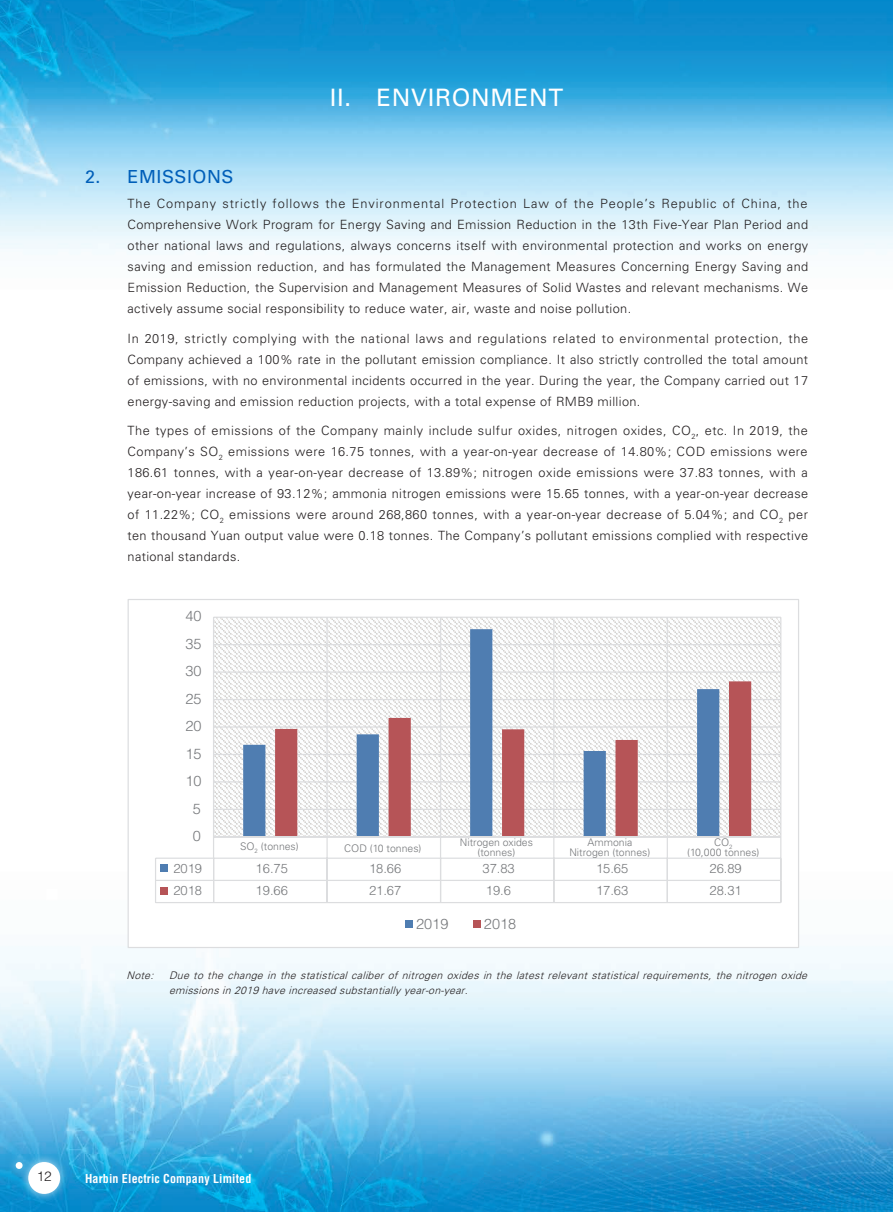
<style>
.page{position:relative;width:893px;height:1212px;background:#fff}
.page>*{position:absolute;margin:0;border:0;box-sizing:border-box;transform-origin:0 0}
.t1{font:24px "Univers LT Std";letter-spacing:.03em;color:#fff}
.t2{font:18px "Univers LT Std";letter-spacing:.03em;color:#005fb9}
.t3{font:300 14.55px "Helvetica LT Std";color:#76787b}
.t4{font:300 13.5px "Helvetica LT Std";color:#231f20}
.t5{font:300 12.9px "Helvetica LT Std";color:#76787b}
.t6{font:300 12.75px/21px "Univers LT Std";letter-spacing:.03em;color:#231f20;text-align:justify}
.t7{font:700 condensed 12px "Helvetica LT Std";letter-spacing:.015em;color:#fff}
.t8{font:italic 300 10.5px/15px "Univers LT Std";color:#231f20}
.t9{font:300 10.5px/10.5px "Univers LT";color:#76787b;text-align:center}
</style>
<div class="page">
<img style="left:0;top:0;width:893px;height:1212px">
<div style="left:19px;top:1152px;width:51px;height:51px;background:#fff;opacity:.75"></div>
<div style="left:28px;top:1162px;width:32px;height:32px;background:#fff;border-radius:50%"></div>
<div style="left:7px;top:1153px;width:25px;height:25px;background:#fff;opacity:.75"></div>
<div style="left:16px;top:1162px;width:7px;height:7px;background:#fff;border-radius:50%"></div>
<div style="left:128px;top:599px;width:670px;height:348px;background:#fff"></div>
<svg style="left:214px;top:618px;width:566px;height:218px;fill:#f6fbfb"></svg>
<hr style="left:214px;top:809px;width:567px;height:1px;background:#dcdddf">
<hr style="left:214px;top:781px;width:567px;height:1px;background:#dcdddf">
<hr style="left:214px;top:754px;width:567px;height:1px;background:#dcdddf">
<hr style="left:214px;top:726px;width:567px;height:2px;background:#dcdddf">
<hr style="left:214px;top:699px;width:567px;height:1px;background:#dcdddf">
<hr style="left:214px;top:671px;width:567px;height:2px;background:#dcdddf">
<hr style="left:214px;top:644px;width:567px;height:1px;background:#dcdddf">
<hr style="left:214px;top:617px;width:567px;height:1px;background:#dcdddf">
<hr style="left:213px;top:617px;width:1px;height:220px;background:#dcdddf">
<hr style="left:326px;top:617px;width:2px;height:220px;background:#dcdddf">
<hr style="left:440px;top:617px;width:1px;height:220px;background:#dcdddf">
<hr style="left:553px;top:617px;width:1px;height:220px;background:#dcdddf">
<hr style="left:667px;top:617px;width:1px;height:220px;background:#dcdddf">
<hr style="left:780px;top:617px;width:1px;height:220px;background:#dcdddf">
<svg style="left:243px;top:629px;width:476px;height:207px"></svg>
<svg style="left:275px;top:681px;width:476px;height:155px"></svg>
<hr style="left:214px;top:836px;width:567px;height:1px;background:#dcdddf">
<hr style="left:326px;top:837px;width:2px;height:21px;background:#dcdddf">
<hr style="left:156px;top:857px;width:625px;height:2px;background:#dcdddf">
<hr style="left:326px;top:858px;width:2px;height:22px;background:#dcdddf">
<div style="left:160px;top:865px;width:7px;height:7px;background:#4f7db1"></div>
<hr style="left:156px;top:880px;width:625px;height:1px;background:#dcdddf">
<svg style="left:155px;top:858px;width:1px;height:44px"></svg>
<hr style="left:156px;top:902px;width:625px;height:1px;background:#dcdddf">
<svg style="left:213px;top:837px;width:1px;height:65px"></svg>
<hr style="left:326px;top:880px;width:2px;height:22px;background:#dcdddf">
<svg style="left:440px;top:837px;width:1px;height:65px"></svg>
<svg style="left:553px;top:837px;width:1px;height:65px"></svg>
<svg style="left:667px;top:837px;width:1px;height:65px"></svg>
<svg style="left:780px;top:837px;width:1px;height:65px"></svg>
<div style="left:160px;top:887px;width:7px;height:7px;background:#b65457"></div>
<div style="left:405px;top:920px;width:8px;height:8px;background:#4f7db1"></div>
<div style="left:473px;top:920px;width:7px;height:8px;background:#b65457"></div>
<h1 class="t1" style="left:330px;top:84px;width:235px">II. ENVIRONMENT</h1>
<h2 class="t2" style="left:85px;top:166px;width:150px">2. EMISSIONS</h2>
<p class="t6" style="left:128px;top:193px;width:682px">The Company strictly follows the Environmental Protection Law of the People’s Republic of China, the Comprehensive Work Program for Energy Saving and Emission Reduction in the 13th Five-Year Plan Period and other national laws and regulations, always concerns itself with environmental protection and works on energy saving and emission reduction, and has formulated the Management Measures Concerning Energy Saving and Emission Reduction, the Supervision and Management Measures of Solid Wastes and relevant mechanisms. We actively assume social responsibility to reduce water, air, waste and noise pollution.</p>
<p class="t6" style="left:128px;top:328px;width:682px">In 2019, strictly complying with the national laws and regulations related to environmental protection, the Company achieved a 100% rate in the pollutant emission compliance. It also strictly controlled the total amount of emissions, with no environmental incidents occurred in the year. During the year, the Company carried out 17 energy-saving and emission reduction projects, with a total expense of RMB9 million.</p>
<p class="t6" style="left:128px;top:420px;width:682px">The types of emissions of the Company mainly include sulfur oxides, nitrogen oxides, CO<sub>2</sub>, etc. In 2019, the Company’s SO<sub>2</sub> emissions were 16.75 tonnes, with a year-on-year decrease of 14.80%; COD emissions were 186.61 tonnes, with a year-on-year decrease of 13.89%; nitrogen oxide emissions were 37.83 tonnes, with a year-on-year increase of 93.12%; ammonia nitrogen emissions were 15.65 tonnes, with a year-on-year decrease of 11.22%; CO<sub>2</sub> emissions were around 268,860 tonnes, with a year-on-year decrease of 5.04%; and CO<sub>2</sub> per ten thousand Yuan output value were 0.18 tonnes. The Company’s pollutant emissions complied with respective national standards.</p>
<p class="t3" style="left:185px;top:607px;width:18px">40</p>
<p class="t3" style="left:185px;top:634px;width:18px">35</p>
<p class="t3" style="left:185px;top:662px;width:18px">30</p>
<p class="t3" style="left:185px;top:689px;width:18px">25</p>
<p class="t3" style="left:185px;top:717px;width:18px">20</p>
<p class="t3" style="left:185px;top:744px;width:18px">15</p>
<p class="t3" style="left:185px;top:772px;width:18px">10</p>
<p class="t3" style="left:193px;top:799px;width:10px">5</p>
<p class="t3" style="left:193px;top:827px;width:10px">0</p>
<p class="t9" style="left:240px;top:841px;width:60px">SO<sub>2</sub> (tonnes)</p>
<p class="t9" style="left:344px;top:843px;width:79px">COD (10 tonnes)</p>
<p class="t9" style="left:569px;top:836px;width:82px">Ammonia<br>Nitrogen (tonnes)</p>
<p class="t9" style="left:687px;top:836px;width:74px">CO<sub>2<br></sub>(10,000 tonnes)</p>
<p class="t9" style="left:460px;top:836px;width:75px">Nitrogen oxides (tonnes)</p>
<p class="t5" style="left:173px;top:860px;width:30px">2019</p>
<p class="t5" style="left:256px;top:860px;width:34px">16.75</p>
<p class="t5" style="left:369px;top:860px;width:34px">18.66</p>
<p class="t5" style="left:483px;top:860px;width:34px">37.83</p>
<p class="t5" style="left:596px;top:860px;width:34px">15.65</p>
<p class="t5" style="left:709px;top:860px;width:34px">26.89</p>
<p class="t5" style="left:173px;top:882px;width:30px">2018</p>
<p class="t5" style="left:256px;top:882px;width:34px">19.66</p>
<p class="t5" style="left:369px;top:882px;width:34px">21.67</p>
<p class="t5" style="left:486px;top:882px;width:27px">19.6</p>
<p class="t5" style="left:596px;top:882px;width:34px">17.63</p>
<p class="t5" style="left:709px;top:882px;width:34px">28.31</p>
<p class="t3" style="left:416px;top:914px;width:34px">2019</p>
<p class="t3" style="left:484px;top:914px;width:34px">2018</p>
<p class="t8" style="left:169px;top:968px;width:643px;text-indent:-43px">Note: Due to the change in the statistical caliber of nitrogen oxides in the latest relevant statistical requirements, the nitrogen oxide emissionsin 2019 have increased substantiallyyear-on-year.</p>
<p class="t4" style="left:37px;top:1168px;width:17px">12</p>
<p class="t7" style="left:85px;top:1171px;width:168px">Harbin Electric Company Limited</p>
</div>
